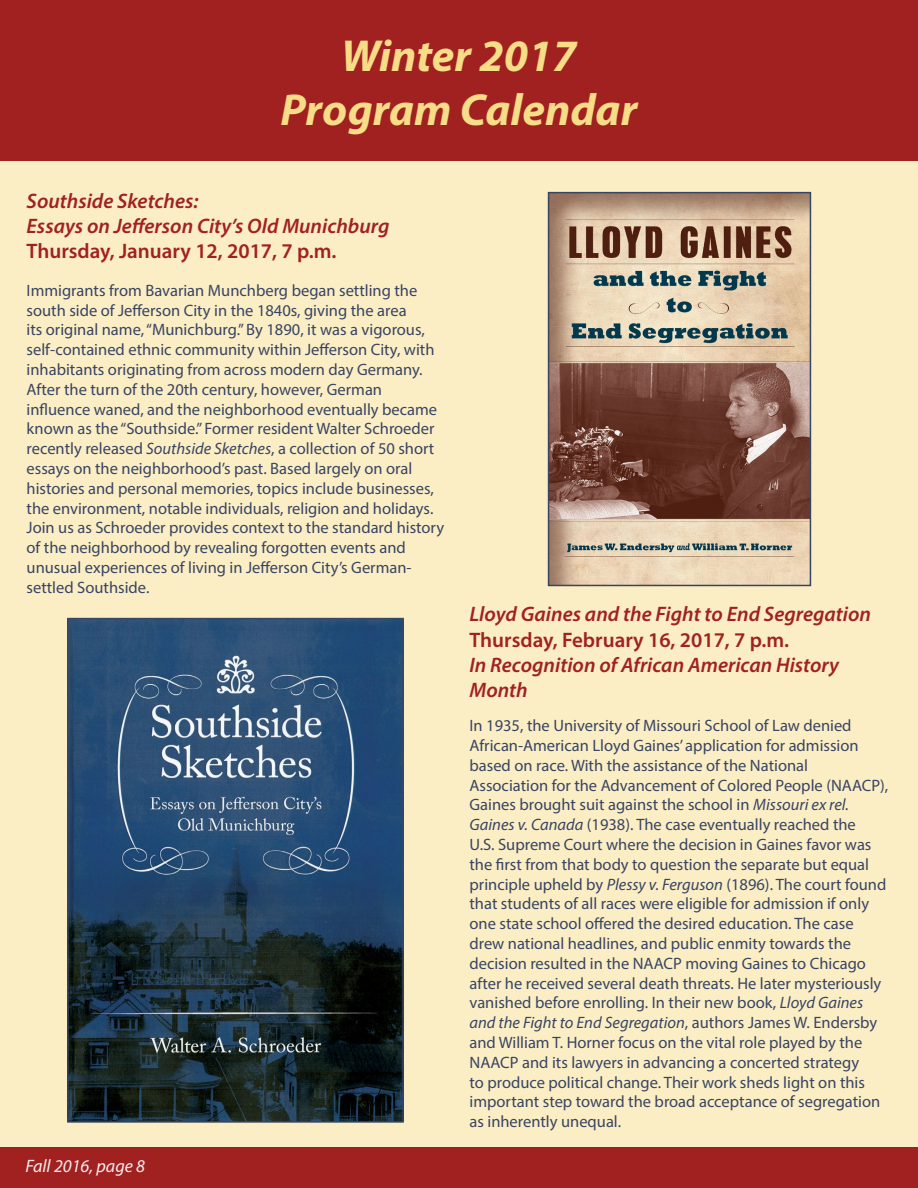
<style>
.page{position:relative;width:918px;height:1188px;background:#fff}
.page>*{position:absolute;margin:0;border:0;box-sizing:border-box;transform-origin:0 0}
.t1{font:italic 700 45px/54px "Myriad Pro";color:#f7dd88;text-align:center}
.t2{font:italic 600 21px/25.2px "Myriad Pro";color:#a12121}
.t3{font:600 21px "Myriad Pro";color:#a12121}
.t4{font:italic 18px "Myriad Pro";color:#f7eded}
.t5{font:16.5px/19.8px "Myriad Pro";color:#384463}
.s1{font-style:italic}
</style>
<div class="page">
<div style="left:0;top:125px;width:918px;height:1043px;background:#fbeec4"></div>
<div style="left:0;top:0;width:918px;height:160px;background:#a12121"></div>
<div style="left:0;top:1148px;width:918px;height:40px;background:#a12121"></div>
<img style="left:70px;top:621px;width:331px;height:499px">
<div style="left:67px;top:618px;width:337px;height:505px;border:2px solid #384563"></div>
<img style="left:551px;top:195px;width:257px;height:388px">
<div style="left:548px;top:192px;width:263px;height:394px;border:2px solid #384563"></div>
<h1 class="t1" style="left:281px;top:27px;width:358px">Winter 2017<br>Program Calendar</h1>
<p class="t2" style="left:27px;top:187px;width:364px">Southside Sketches:<br>Essays on Jefferson City’s Old Munichburg</p>
<p class="t3" style="left:27px;top:238px;width:311px">Thursday, January 12, 2017, 7 p.m.</p>
<p class="t5" style="left:27px;top:280px;width:419px">Immigrants from Bavarian Munchberg began settling the south side of Jefferson City in the 1840s, giving the area<br>its original name, “Munichburg.” By 1890, it was a vigorous, self-contained ethnic community within Jefferson City, with inhabitants originating from across modern day Germany.<br>After the turn of the 20th century, however, German influence waned, and the neighborhood eventually became known as the “Southside.” Former resident Walter Schroeder recently released <span class="s1">Southside Sketches</span>, a collection of 50 short essays on the neighborhood’s past. Based largely on oral histories and personal memories, topics include businesses, the environment, notable individuals, religion and holidays.<br>Join us as Schroeder provides context to the standard history of the neighborhood by revealing forgotten events and unusual experiences of living in Jefferson City’s German&shy;settled Southside.</p>
<p class="t4" style="left:26px;top:1155px;width:121px">Fall 2016, page 8</p>
<p class="t2" style="left:470px;top:601px;width:403px">Lloyd Gaines and the Fight to End Segregation</p>
<p class="t3" style="left:470px;top:626px;width:321px">Thursday, February 16, 2017, 7 p.m.</p>
<p class="t2" style="left:470px;top:652px;width:371px">In Recognition of African American History<br>Month</p>
<p class="t5" style="left:470px;top:716px;width:420px">In 1935, the University of Missouri School of Law denied African-American Lloyd Gaines’ application for admission based on race. With the assistance of the National Association for the Advancement of Colored People (NAACP), Gaines brought suit against the school in <span class="s1">Missouri ex rel.<br>Gaines v. Canada</span> (1938). The case eventually reached the<br>U.S. Supreme Court where the decision in Gaines favor was the first from that body to question the separate but equal principle upheld by <span class="s1">Plessy v. Ferguson</span> (1896). The court found that students of all races were eligible for admission if only one state school offered the desired education. The case drew national headlines, and public enmity towards the decision resulted in the NAACP moving Gaines to Chicago after he received several death threats. He later mysteriously vanished before enrolling. In their new book, <span class="s1">Lloyd Gaines and the Fight to End Segregation</span>, authors James W. Endersby and William T. Horner focus on the vital role played by the NAACP and its lawyers in advancing a concerted strategy<br>to produce political change. Their work sheds light on this important step toward the broad acceptance of segregation as inherently unequal.</p>
</div>
